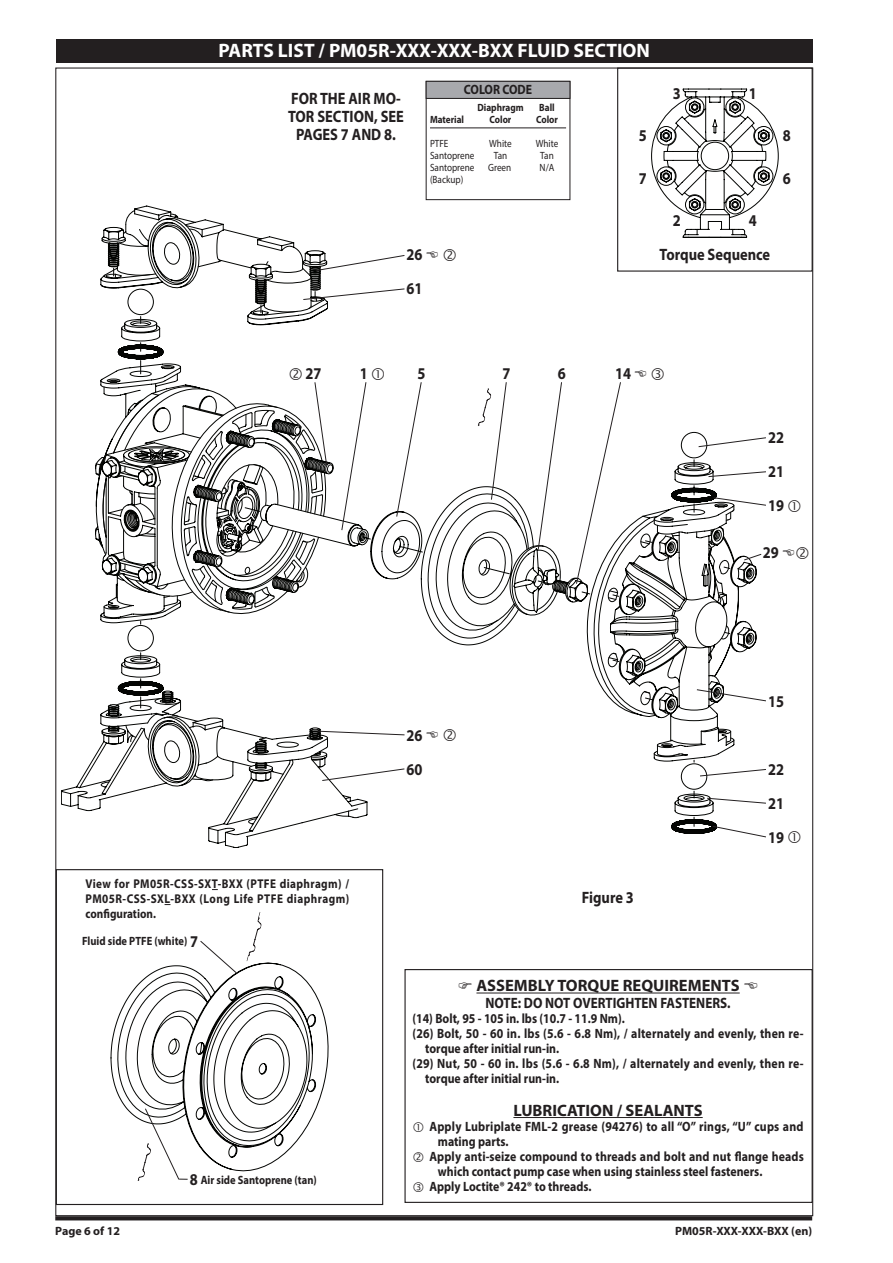
<style>
.page{position:relative;width:893px;height:1263px;background:#fff}
.page>*{position:absolute;margin:0;border:0;box-sizing:border-box;transform-origin:0 0}
.Heading_reverse_bold{font:700 19.5px "Myriad Pro";color:#fff}
.Body_bold_11_n{font:700 16.5px/18px "Myriad Pro";color:#231f20;text-align:center;scale:.88 1}
.Body_bold_11{font:700 16.5px "Myriad Pro";color:#231f20}
.Part_I_D__bold_left{font:700 16.5px "Myriad Pro";color:#231f20;scale:.88 1}
.Part_I_D__bold_cente{font:700 16.5px "Myriad Pro";color:#231f20;scale:.88 1}
.Part_I_D__bold_right{font:700 16.5px "Myriad Pro";color:#231f20;scale:.88 1}
.body_bold_10_n{font:700 15px "Myriad Pro";color:#231f20;scale:.88 1}
.body_bold_9_n{font:700 13.5px/15px "Myriad Pro";color:#231f20;scale:.88 1}
.body_bold_indent_9_n{font:700 13.5px/15px "Myriad Pro";letter-spacing:.015em;color:#231f20;scale:.88 1}
.body_bold_9_n-2{font:700 12.75px/15px "Myriad Pro";letter-spacing:.04em;color:#231f20;text-align:justify;scale:.88 1}
.Part_I_D__bold_left-2{font:700 12px "Myriad Pro";color:#231f20}
.Part_I_D__bold_left-3{font:700 12px "Myriad Pro";color:#231f20;scale:.88 1}
.Part_I_D__bold_right-2{font:700 12px "Myriad Pro";color:#231f20;scale:.88 1}
.Body_7_n{font:10.5px "Myriad Pro";color:#231f20;scale:.88 1}
.Body_bold_7_n{font:700 10.5px "Myriad Pro";color:#231f20;scale:.88 1}
.s1{font-size:16.5px}
</style>
<div class="page">
<svg style="left:55px;top:1216px;width:757px;height:4px;background:#2c2829"></svg>
<svg style="left:61px;top:206px;width:267px;height:642px"></svg>
<svg style="left:101px;top:319px;width:613px;height:506px"></svg>
<div style="left:404px;top:969px;width:409px;height:234px;border:1px solid #231f20"></div>
<div style="left:56px;top:869px;width:327px;height:336px;border:1px solid #231f20"></div>
<hr style="left:476px;top:992px;width:264px;height:1px;background:#231f20">
<hr style="left:513px;top:1117px;width:190px;height:1px;background:#231f20">
<div style="left:56px;top:39px;width:757px;height:24px;background:#231f20"></div>
<div style="left:426px;top:81px;width:144px;height:119px;border:1px solid #231f20"></div>
<div style="left:426px;top:81px;width:144px;height:17px;background:#a8a9ad"></div>
<div style="left:426px;top:81px;width:144px;height:18px;border:1px solid #231f20"></div>
<hr style="left:430px;top:128px;width:136px;height:1px;background:#231f20">
<svg style="left:699px;top:769px;width:67px;height:7px"></svg>
<svg style="left:706px;top:798px;width:60px;height:6px"></svg>
<svg style="left:712px;top:826px;width:54px;height:11px"></svg>
<svg style="left:102px;top:214px;width:303px;height:90px"></svg>
<svg style="left:317px;top:731px;width:88px;height:4px"></svg>
<svg style="left:322px;top:768px;width:83px;height:13px"></svg>
<svg style="left:396px;top:382px;width:26px;height:135px"></svg>
<svg style="left:111px;top:963px;width:217px;height:208px"></svg>
<svg style="left:200px;top:941px;width:37px;height:33px"></svg>
<svg style="left:651px;top:89px;width:127px;height:149px"></svg>
<svg style="left:247px;top:912px;width:14px;height:49px"></svg>
<svg style="left:138px;top:1108px;width:50px;height:73px"></svg>
<svg style="left:478px;top:382px;width:29px;height:118px"></svg>
<svg style="left:538px;top:382px;width:24px;height:168px"></svg>
<svg style="left:427px;top:731px;width:11px;height:7px"></svg>
<svg style="left:444px;top:729px;width:12px;height:12px"></svg>
<svg style="left:93px;top:363px;width:241px;height:260px"></svg>
<svg style="left:341px;top:368px;width:43px;height:163px"></svg>
<svg style="left:576px;top:368px;width:190px;height:394px"></svg>
<p class="Heading_reverse_bold" style="left:218px;top:38px;width:433px">PARTS LIST / PM05R-XXX-XXX-BXX FLUID SECTION</p>
<p class="Body_bold_11_n" style="left:288px;top:89px;width:133px">FOR THE AIR MO-<br>TOR SECTION, SEE<br>PAGES 7 AND 8.</p>
<p class="body_bold_9_n" style="left:464px;top:82px;width:79px">COLOR CODE</p>
<p class="Body_bold_7_n" style="left:477px;top:101px;width:54px">Diaphragm</p>
<p class="Body_bold_7_n" style="left:539px;top:101px;width:19px">Ball</p>
<p class="Body_bold_7_n" style="left:430px;top:113px;width:40px">Material</p>
<p class="Body_bold_7_n" style="left:490px;top:113px;width:26px">Color</p>
<p class="Body_bold_7_n" style="left:536px;top:113px;width:26px">Color</p>
<p class="Body_7_n" style="left:430px;top:137px;width:22px">PTFE</p>
<p class="Body_7_n" style="left:489px;top:137px;width:27px">White</p>
<p class="Body_7_n" style="left:536px;top:137px;width:27px">White</p>
<p class="Body_7_n" style="left:430px;top:149px;width:52px">Santoprene</p>
<p class="Body_7_n" style="left:494px;top:149px;width:17px">Tan</p>
<p class="Body_7_n" style="left:540px;top:149px;width:17px">Tan</p>
<p class="Body_7_n" style="left:430px;top:161px;width:52px">Santoprene</p>
<p class="Body_7_n" style="left:488px;top:161px;width:28px">Green</p>
<p class="Body_7_n" style="left:540px;top:161px;width:18px">N/A</p>
<p class="Body_7_n" style="left:430px;top:173px;width:39px">(Backup)</p>
<p class="Body_bold_11_n" style="left:639px;top:126px;width:11px">5</p>
<p class="Body_bold_11_n" style="left:639px;top:169px;width:11px">7</p>
<p class="Body_bold_11_n" style="left:673px;top:84px;width:11px">3</p>
<p class="Body_bold_11_n" style="left:749px;top:84px;width:11px">1</p>
<p class="Part_I_D__bold_left" style="left:407px;top:244px;width:20px">26</p>
<p class="Part_I_D__bold_left" style="left:407px;top:278px;width:20px">61</p>
<p class="Body_bold_11_n" style="left:673px;top:211px;width:11px">2</p>
<p class="Body_bold_11_n" style="left:749px;top:211px;width:11px">4</p>
<p class="Body_bold_11_n" style="left:660px;top:245px;width:127px">Torque Sequence</p>
<p class="Body_bold_11_n" style="left:783px;top:126px;width:11px">8</p>
<p class="Body_bold_11_n" style="left:783px;top:169px;width:11px">6</p>
<p class="Part_I_D__bold_right" style="left:306px;top:363px;width:20px">27</p>
<p class="Part_I_D__bold_left" style="left:360px;top:363px;width:11px">1</p>
<p class="Part_I_D__bold_cente" style="left:417px;top:363px;width:11px">5</p>
<p class="Part_I_D__bold_cente" style="left:503px;top:363px;width:11px">7</p>
<p class="Part_I_D__bold_left" style="left:615px;top:363px;width:20px">14</p>
<p class="Part_I_D__bold_cente" style="left:558px;top:363px;width:11px">6</p>
<p class="Part_I_D__bold_left" style="left:768px;top:427px;width:20px">22</p>
<p class="Part_I_D__bold_left" style="left:768px;top:461px;width:20px">21</p>
<p class="Part_I_D__bold_left" style="left:768px;top:495px;width:20px">19</p>
<p class="Part_I_D__bold_left" style="left:763px;top:541px;width:20px">29</p>
<p class="body_bold_9_n-2" style="left:86px;top:876px;width:301px">View for PM05R-CSS-SXT-BXX (PTFE diaphragm) / PM05R-CSS-SXL-BXX (Long Life PTFE diaphragm) configuration.</p>
<p class="Part_I_D__bold_right-2" style="left:82px;top:933px;width:133px">Fluid side PTFE (white) <span class="s1">7</span></p>
<p class="Part_I_D__bold_left" style="left:407px;top:724px;width:20px">26</p>
<p class="Part_I_D__bold_left" style="left:407px;top:758px;width:20px">60</p>
<p class="Body_bold_11_n" style="left:582px;top:888px;width:61px">Figure 3</p>
<p class="Part_I_D__bold_left" style="left:768px;top:690px;width:20px">15</p>
<p class="Part_I_D__bold_left" style="left:768px;top:758px;width:20px">22</p>
<p class="Part_I_D__bold_left" style="left:768px;top:792px;width:20px">21</p>
<p class="Part_I_D__bold_left" style="left:768px;top:826px;width:20px">19</p>
<p class="Part_I_D__bold_left-3" style="left:190px;top:1172px;width:146px"><span class="s1">8</span> Air side Santoprene (tan)</p>
<p class="Body_bold_11" style="left:476px;top:975px;width:265px">ASSEMBLY TORQUE REQUIREMENTS</p>
<p class="body_bold_10_n" style="left:485px;top:993px;width:280px">NOTE: DO NOT OVERTIGHTEN FASTENERS.</p>
<p class="body_bold_9_n" style="left:412px;top:1011px;width:243px">(14) Bolt, 95 - 105 in. lbs (10.7 - 11.9 Nm).</p>
<p class="body_bold_indent_9_n" style="left:425px;top:1026px;width:432px;text-indent:-13px">(26) Bolt, 50 - 60 in. lbs (5.6 - 6.8 Nm), / alternately and evenly, then re&shy;torque after initial run-in.</p>
<p class="body_bold_indent_9_n" style="left:425px;top:1056px;width:432px;text-indent:-13px">(29) Nut, 50 - 60 in. lbs (5.6 - 6.8 Nm), / alternately and evenly, then re&shy;torque after initial run-in.</p>
<p class="Body_bold_11" style="left:513px;top:1099px;width:191px">LUBRICATION / SEALANTS</p>
<p class="body_bold_9_n" style="left:438px;top:1119px;width:417px;text-indent:-9px">Apply Lubriplate FML-2 grease (94276) to all “O” rings, “U” cups and mating parts.</p>
<p class="body_bold_9_n" style="left:438px;top:1149px;width:417px;text-indent:-9px">Apply anti-seize compound to threads and bolt and nut flange heads which contact pump case when using stainless steel fasteners.</p>
<p class="body_bold_9_n" style="left:429px;top:1179px;width:186px">Apply Loctite® 242® to threads.</p>
<p class="Part_I_D__bold_left-2" style="left:55px;top:1223px;width:66px">Page 6 of 12</p>
<p class="Part_I_D__bold_left-2" style="left:675px;top:1223px;width:138px">PM05R-XXX-XXX-BXX (en)</p>
</div>
